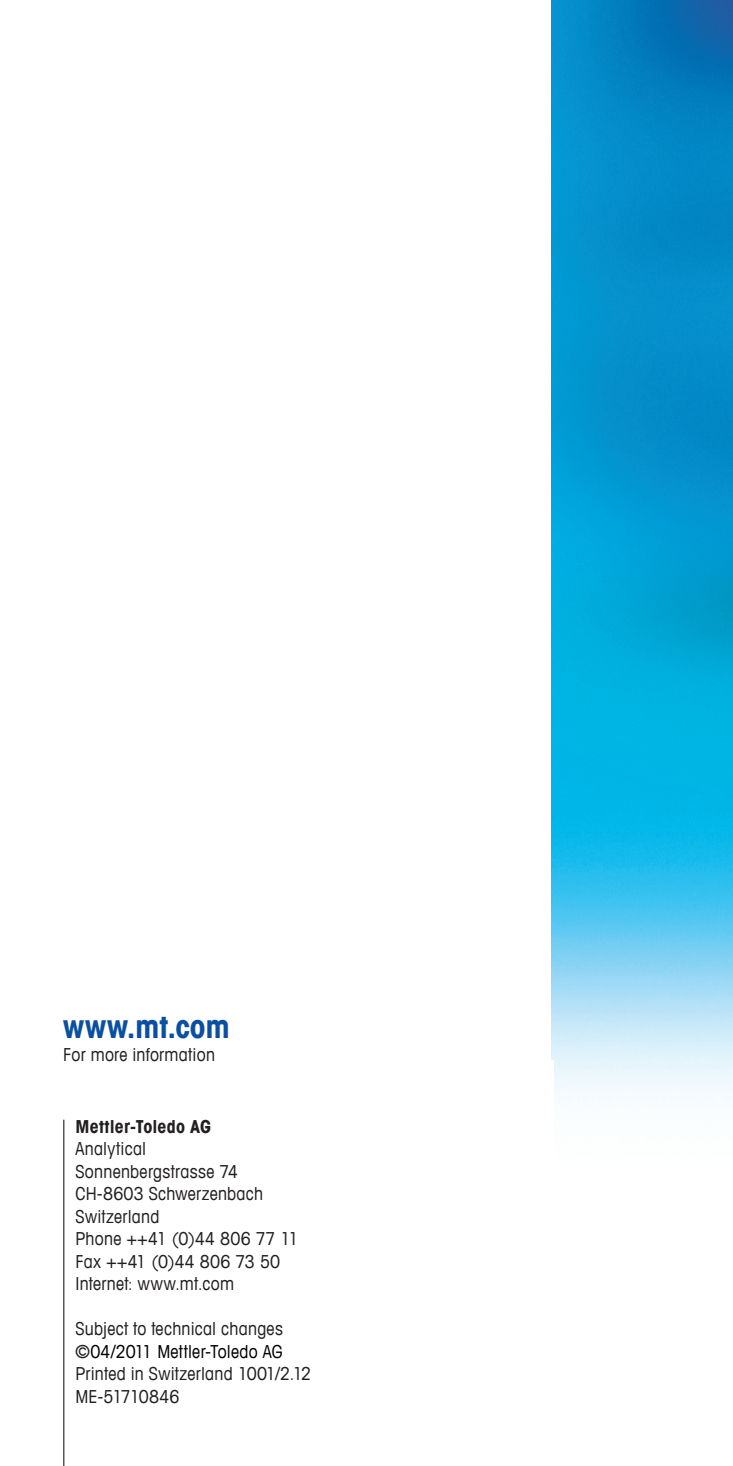
<style>
.page{position:relative;width:733px;height:1466px;background:#fff}
.page>*{position:absolute;margin:0;border:0;box-sizing:border-box;transform-origin:0 0}
.t1{font:700 condensed 31.5px "Avant Garde Com";letter-spacing:.01em;color:#0a4fa2}
.t2{font:condensed 18px/22.5px "Avant Garde Com";letter-spacing:.015em;color:#231f20}
.t3{font:700 condensed 18px "Avant Garde Com";letter-spacing:.01em;color:#231f20}
.s1{color:#000}
</style>
<div class="page">
<img style="left:551px;top:0;width:181px;height:1101px">
<div style="left:75px;top:1060px;width:479px;height:343px;background:#fff"></div>
<hr style="left:63px;top:1120px;width:1px;height:346px;background:#231f20">
<h1 class="t1" style="left:63px;top:1006px;width:168px">www.mt.com</h1>
<p class="t2" style="left:63px;top:1043px;width:153px">For more information</p>
<p class="t3" style="left:75px;top:1115px;width:137px">Mettler-Toledo AG</p>
<p class="t2" style="left:75px;top:1137px;width:224px">Analytical<br>Sonnenbergstrasse 74<br>CH-8603 Schwerzenbach<br>Switzerland<br>Phone ++41 (0)44 806 77 11<br>Fax ++41 (0)44 806 73 50<br>Internet: www.mt.com</p>
<p class="t2" style="left:75px;top:1317px;width:237px">Subject to technical changes ©<span class="s1">04/2011 Mettler-Toledo AG<br></span>Printed in Switzerland 1001/2.12<br>ME-51710846</p>
</div>
